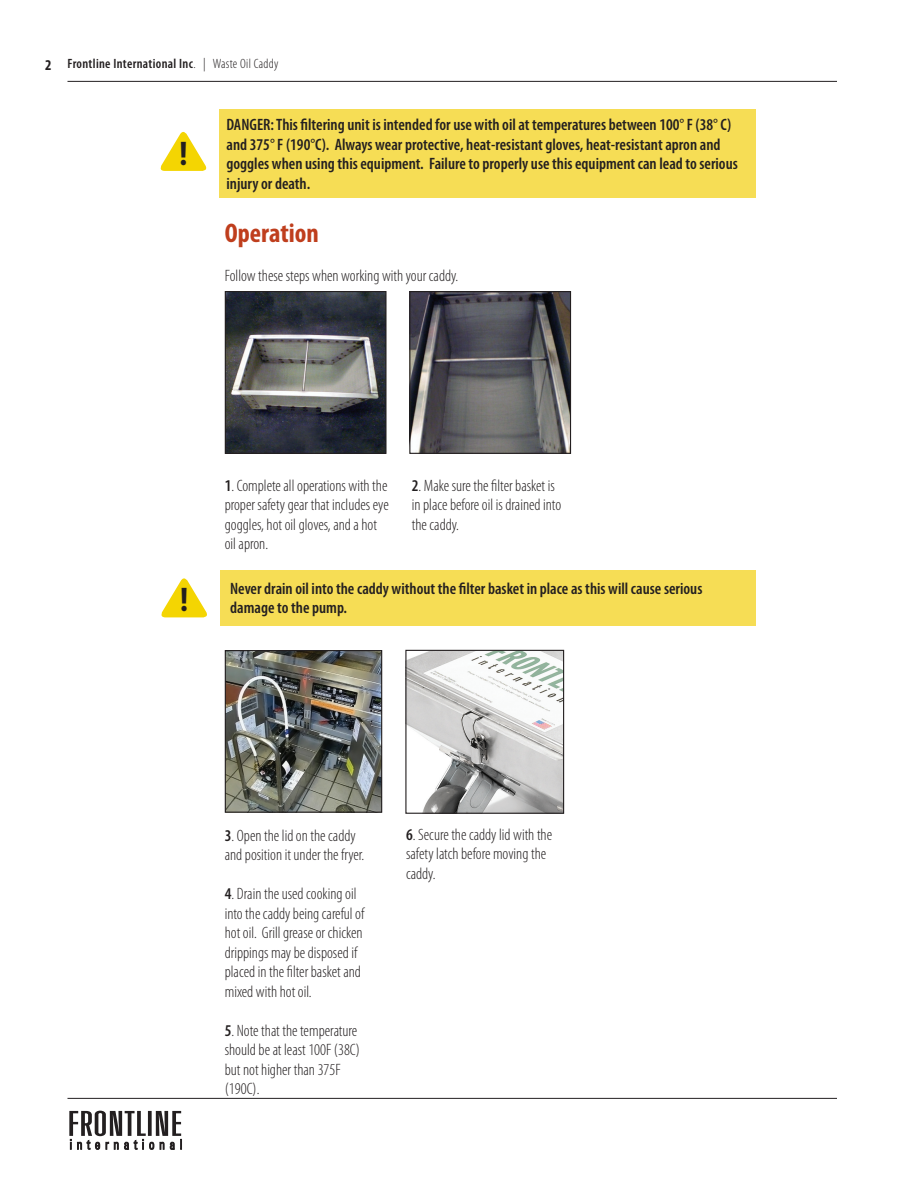
<style>
.page{position:relative;width:918px;height:1188px;background:#fff}
.page>*{position:absolute;margin:0;border:0;box-sizing:border-box;transform-origin:0 0}
.sub_heads{font:700 condensed 34.35px "Myriad Pro";color:#231f20}
.Headings{font:700 condensed 27px "Myriad Pro";color:#bf3e1d}
.body_text{font:300 condensed 16.5px/19.5px "Myriad Pro";color:#231f20}
.body_text-2{font:600 condensed 16.5px/19.5px "Myriad Pro";color:#231f20}
.Headings-2{font:600 condensed 13.5px "Myriad Pro";letter-spacing:.025em;color:#231f20}
.s1{font-weight:700;font-size:15px}
.s2{font-weight:300}
.s3{font-weight:600}
</style>
<div class="page">
<svg style="left:69px;top:1111px;width:113px;height:39px"></svg>
<hr style="left:68px;top:1098px;width:769px;height:1px;background:#231f20">
<hr style="left:68px;top:81px;width:769px;height:1px;background:#231f20">
<div style="left:221px;top:570px;width:535px;height:56px;background:#f6dd55"></div>
<svg style="left:161px;top:578px;width:46px;height:39px"></svg>
<img style="left:227px;top:652px;width:153px;height:159px">
<div style="left:225px;top:650px;width:157px;height:163px;border:1px solid #231f20"></div>
<img style="left:227px;top:293px;width:158px;height:159px">
<div style="left:225px;top:291px;width:162px;height:163px;border:1px solid #231f20"></div>
<img style="left:411px;top:293px;width:158px;height:159px">
<div style="left:409px;top:291px;width:162px;height:163px;border:1px solid #231f20"></div>
<img style="left:407px;top:652px;width:155px;height:160px">
<div style="left:405px;top:650px;width:159px;height:164px;border:1px solid #231f20"></div>
<div style="left:220px;top:109px;width:536px;height:89px;background:#f6dd55"></div>
<svg style="left:160px;top:132px;width:47px;height:39px"></svg>
<p class="Headings-2" style="left:45px;top:56px;width:235px"><span class="s1">2</span> Frontline International Inc<span class="s2">. | Waste Oil Caddy</span></p>
<p class="sub_heads" style="left:179px;top:132px;width:10px">!</p>
<p class="body_text-2" style="left:226px;top:115px;width:513px">DANGER: This filtering unit is intended for use with oil at temperatures between 100° F (38° C) and 375° F (190°C). Always wear protective, heat-resistant gloves, heat-resistant apron and goggles when using this equipment. Failure to properly use this equipment can lead to serious injury or death.</p>
<p class="Headings" style="left:225px;top:216px;width:96px">Operation</p>
<p class="body_text" style="left:225px;top:265px;width:235px">Follow these steps when working with your caddy.</p>
<p class="sub_heads" style="left:180px;top:578px;width:10px">!</p>
<p class="body_text" style="left:225px;top:475px;width:166px"><span class="s3">1</span>. Complete alloperations withthe proper safetygear that includes eye goggles, hot oil gloves, and ahot oil apron.</p>
<p class="body_text" style="left:412px;top:475px;width:151px"><span class="s3">2</span>. Makesurethe filter basket is inplace before oil isdrained into the caddy.</p>
<p class="body_text-2" style="left:230px;top:578px;width:474px">Never drain oil into the caddy without the filter basket in place as this will cause serious damage to the pump.</p>
<p class="body_text" style="left:225px;top:825px;width:141px"><span class="s3">3</span>. Openthe lid on the caddy and position it under the fryer.</p>
<p class="body_text" style="left:225px;top:884px;width:141px"><span class="s3">4</span>. Drain the used cooking oil into the caddybeing carefulof hotoil. Grillgrease or chicken drippings may bedisposed if placed inthe filter basket and mixed withhot oil.</p>
<p class="body_text" style="left:225px;top:1020px;width:137px"><span class="s3">5</span>. Note that the temperature should be at least 100F (38C) but nothigher than 375F (190C).</p>
<p class="body_text" style="left:406px;top:825px;width:148px"><span class="s3">6</span>. Securethecaddy lid with the safetylatchbefore moving the caddy.</p>
</div>
